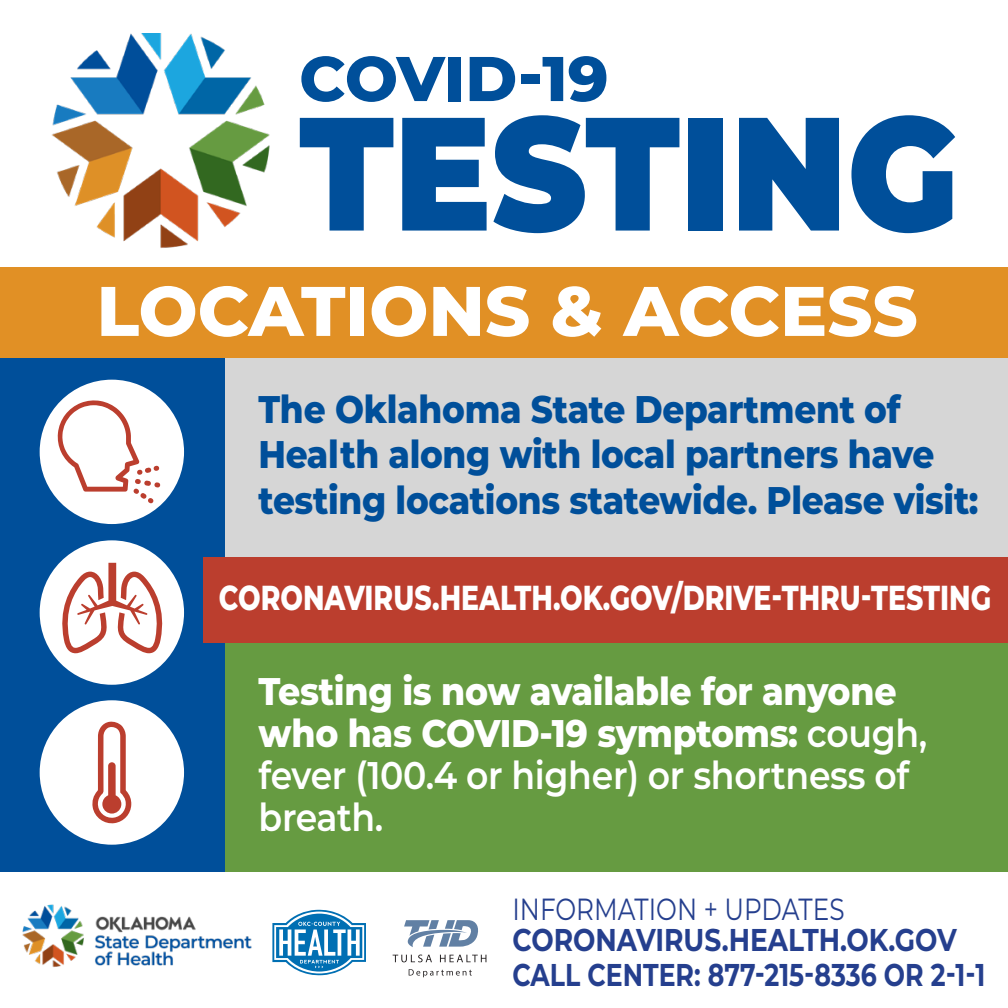
<style>
.page{position:relative;width:1008px;height:1008px;background:#fff}
.page>*{position:absolute;margin:0;border:0;box-sizing:border-box;transform-origin:0 0}
.t1{font:900 161px "Montserrat";color:#004f9a;scale:.9 1}
.t2{font:800 70px "Montserrat";color:#fff}
.t3{font:800 63px "Montserrat";letter-spacing:-.015em;color:#004f9a}
.t4{font:800 38.5px/42px "Montserrat";letter-spacing:-.01em;color:#fff;scale:.9 1}
.t5{font:800 38.5px/45.5px "Montserrat";letter-spacing:-.01em;color:#004f9a;scale:.89 1}
.t6{font:800 34.65px "Montserrat";color:#fff;scale:.77 1}
.t7{font:700 31.5px/35px "Montserrat";color:#253f8e;scale:.84 1}
.t8{font:30.45px "Montserrat";color:#253f8e;scale:.81 1}
.s1{font-weight:600}
</style>
<div class="page">
<img style="left:22px;top:904px;width:230px;height:63px">
<svg style="left:272px;top:910px;width:94px;height:65px"></svg>
<svg style="left:404px;top:920px;width:74px;height:27px"></svg>
<svg style="left:393px;top:955px;width:39px;height:7px"></svg>
<svg style="left:440px;top:955px;width:46px;height:7px"></svg>
<svg style="left:409px;top:969px;width:63px;height:8px"></svg>
<div style="left:189px;top:607px;width:819px;height:265px;background:#669b41"></div>
<div style="left:1px;top:267px;width:1007px;height:343px;background:#d6d6d6"></div>
<img style="left:52px;top:33px;width:218px;height:215px">
<div style="left:0;top:355px;width:225px;height:517px;background:#004f9a"></div>
<div style="left:0;top:267px;width:1008px;height:91px;background:#e19025"></div>
<div style="left:203px;top:557px;width:805px;height:85px;background:#bb3e2e"></div>
<div style="left:40px;top:700px;width:144px;height:145px;background:#fff;border-radius:50%"></div>
<svg style="left:92px;top:721px;width:39px;height:103px"></svg>
<div style="left:40px;top:380px;width:144px;height:144px;background:#fff;border-radius:50%"></div>
<svg style="left:57px;top:400px;width:103px;height:103px"></svg>
<div style="left:40px;top:540px;width:144px;height:145px;background:#fff;border-radius:50%"></div>
<svg style="left:58px;top:563px;width:108px;height:90px"></svg>
<p class="t3" style="left:299px;top:33px;width:311px">COVID-19</p>
<p class="t1" style="left:299px;top:52px;width:734px">TESTING</p>
<p class="t2" style="left:97px;top:260px;width:823px">LOCATIONS &amp; ACCESS</p>
<p class="t5" style="left:259px;top:384px;width:723px">The Oklahoma State Department of</p>
<p class="t5" style="left:259px;top:430px;width:811px">Health along with local partners have testing locations statewide. Please visit:</p>
<p class="t6" style="left:219px;top:573px;width:1004px">CORONAVIRUS.HEALTH.OK.GOV/DRIVE-THRU-TESTING</p>
<p class="t4" style="left:259px;top:668px;width:745px">Testing is now available for anyone who has COVID-19 symptoms: <span class="s1">cough, fever (100.4 or higher) or shortness of breath.</span></p>
<p class="t8" style="left:512px;top:888px;width:412px">INFORMATION + UPDATES</p>
<p class="t7" style="left:512px;top:921px;width:564px">CORONAVIRUS.HEALTH.OK.GOV<br>CALL CENTER: 877-215-8336 OR 2-1-1</p>
</div>
